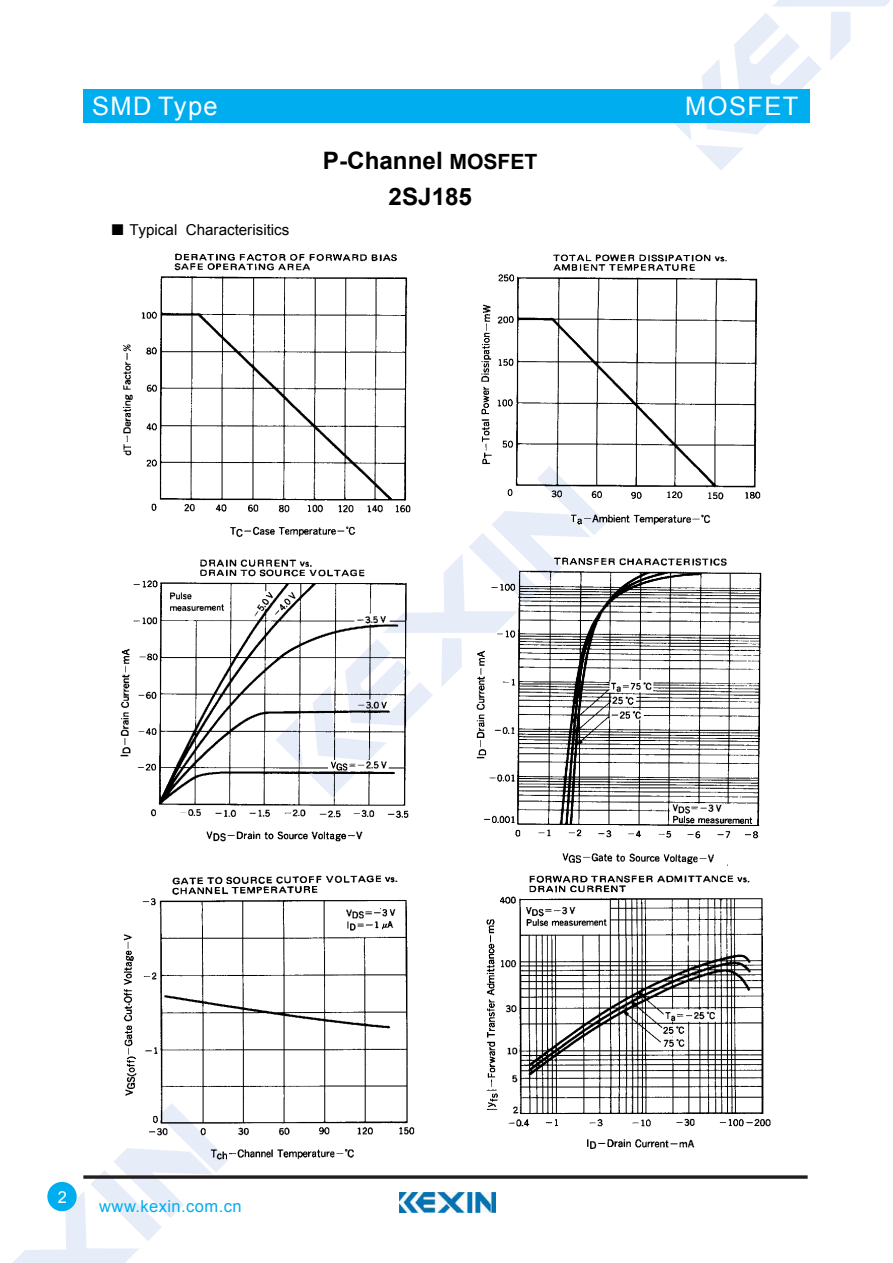
<style>
.page{position:relative;width:893px;height:1263px;background:#fff}
.page>*{position:absolute;margin:0;border:0;box-sizing:border-box;transform-origin:0 0}
.t1{font:25.5px "Arial";letter-spacing:.055em;color:#fff}
.t2{font:700 24px/35.8px "Arial";color:#000;text-align:center}
.t3{font:16.5px "Arial";letter-spacing:.025em;color:#00adef}
.t4{font:16.5px "Arial";color:#fff}
.t5{font:15px "Arial";color:#000}
.s1{font-family:"Sim Sun"}
.s2{font-size:21px}
</style>
<div class="page">
<svg style="left:674px;top:0;width:216px;height:170px"></svg>
<svg style="left:13px;top:1180px;width:171px;height:83px"></svg>
<div style="left:83px;top:89px;width:726px;height:34px;background:#00adef"></div>
<div style="left:47px;top:1182px;width:30px;height:29px;background:#00adef;border-radius:50%"></div>
<img style="left:400px;top:1193px;width:95px;height:20px">
<img style="left:120px;top:253px;width:642px;height:573px">
<img style="left:83px;top:829px;width:715px;height:351px">
<h1 class="t1" style="left:92px;top:89px;width:127px">SMD Type</h1>
<p class="t5" style="left:110px;top:220px;width:181px"><span class="s1">■</span> Typical Characterisitics</p>
<h2 class="t2" style="left:323px;top:143px;width:216px">P-Channel <span class="s2">MOSFET<br></span>2SJ185</h2>
<h1 class="t1" style="left:685px;top:89px;width:115px">MOSFET</h1>
<p class="t4" style="left:58px;top:1186px;width:11px">2</p>
<p class="t3" style="left:99px;top:1196px;width:144px">www.kexin.com.cn</p>
</div>
